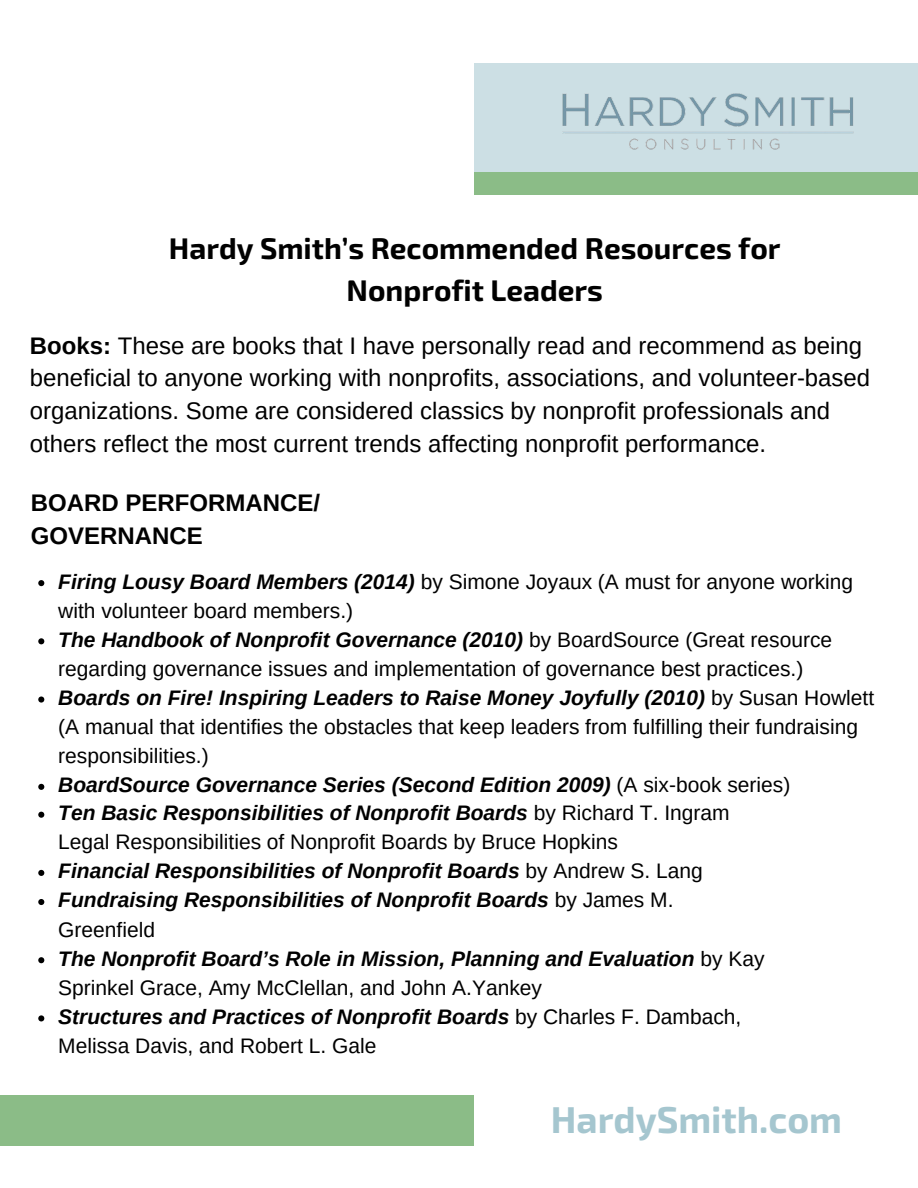
<style>
.page{position:relative;width:918px;height:1188px;background:#fff}
.page>*{position:absolute;margin:0;border:0;box-sizing:border-box;transform-origin:0 0}
.t1{font:700 37.35px "Exo 2";color:#a5c6cf}
.t2{font:700 29.85px/42.2px "Exo 2";color:#000;text-align:center}
.t3{font:24px/32.5px "Arimo";color:#000}
.t4{font:700 24px/32.7px "Arimo";color:#000}
.t5{font:21px/29.1px "Arimo";color:#000}
.s1{font-weight:700}
.s2{font-weight:700;font-style:italic}
</style>
<div class="page">
<div style="left:475px;top:64px;width:443px;height:119px;background:#ccdfe4"></div>
<div style="left:475px;top:172px;width:443px;height:23px;background:#8bbc87"></div>
<div style="left:0;top:1095px;width:474px;height:51px;background:#8bbc87"></div>
<img style="left:526px;top:63px;width:369px;height:87px">
<svg style="left:38px;top:580px;width:6px;height:6px"></svg>
<svg style="left:38px;top:638px;width:6px;height:6px"></svg>
<svg style="left:38px;top:697px;width:6px;height:6px"></svg>
<svg style="left:38px;top:784px;width:6px;height:6px"></svg>
<svg style="left:38px;top:812px;width:6px;height:6px"></svg>
<svg style="left:38px;top:870px;width:6px;height:6px"></svg>
<svg style="left:38px;top:899px;width:6px;height:6px"></svg>
<svg style="left:38px;top:957px;width:6px;height:6px"></svg>
<svg style="left:38px;top:1015px;width:6px;height:6px"></svg>
<h2 class="t2" style="left:169px;top:226px;width:613px">Hardy Smith’s Recommended Resources for<br>Nonprofit Leaders</h2>
<p class="t3" style="left:30px;top:329px;width:842px"><span class="s1">Books:</span> These are books that I have personally read and recommend as being beneficial to anyone working with nonprofits, associations, and volunteer-based organizations. Some are considered classics by nonprofit professionals and others reflect the most current trends affecting nonprofit performance.</p>
<p class="t4" style="left:31px;top:486px;width:291px">BOARD PERFORMANCE/<br>GOVERNANCE</p>
<p class="t5" style="left:58px;top:567px;width:817px"><span class="s2">Firing Lousy Board Members (2014)</span> by Simone Joyaux (A must for anyone working with volunteer board members.)<br><span class="s2">The Handbook of Nonprofit Governance (2010)</span> by BoardSource (Great resource regarding governance issues and implementation of governance best practices.)<br><span class="s2">Boards on Fire! Inspiring Leaders to Raise Money Joyfully (2010)</span> by Susan Howlett (A manual that identifies the obstacles that keep leaders from fulfilling their fundraising responsibilities.)<br><span class="s2">BoardSource Governance Series (Second Edition 2009)</span> (A six-book series)<br><span class="s2">Ten Basic Responsibilities of Nonprofit Boards</span> by Richard T. Ingram<br>Legal Responsibilities of Nonprofit Boards by Bruce Hopkins<br><span class="s2">Financial Responsibilities of Nonprofit Boards</span> by Andrew S. Lang<br><span class="s2">Fundraising Responsibilities of Nonprofit Boards</span> by James M.<br>Greenfield<br><span class="s2">The Nonprofit Board’s Role in Mission, Planning and Evaluation</span> by Kay<br>Sprinkel Grace, Amy McClellan, and John A.Yankey<br><span class="s2">Structures and Practices of Nonprofit Boards</span> by Charles F. Dambach,<br>Melissa Davis, and Robert L. Gale</p>
<h1 class="t1" style="left:551px;top:1096px;width:293px">HardySmith.com</h1>
</div>
